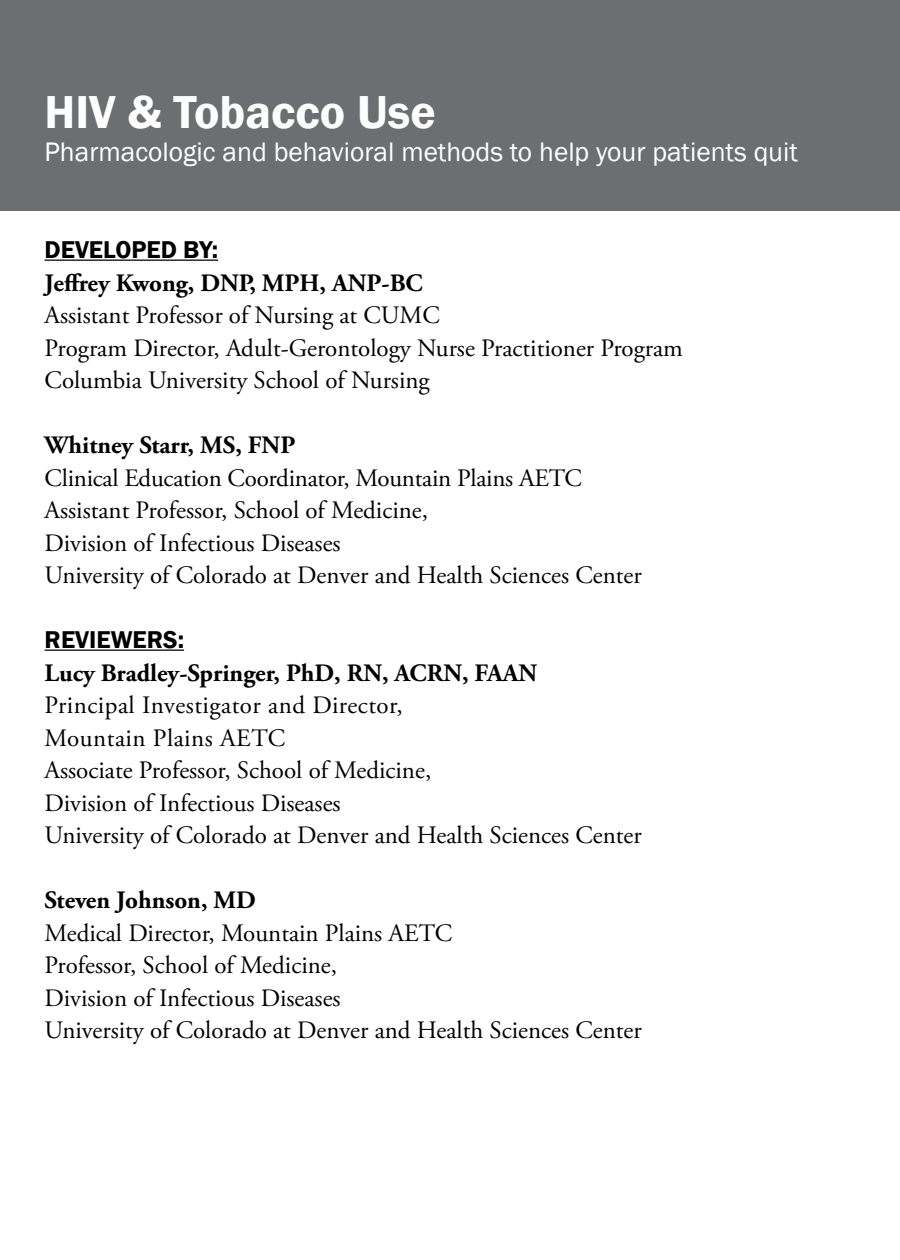
<style>
.page{position:relative;width:900px;height:1260px;background:#fff}
.page>*{position:absolute;margin:0;border:0;box-sizing:border-box;transform-origin:0 0}
.t1{font:600 47.5px "Franklin Gothic";color:#fff}
.t2{font:27.5px "Franklin Gothic";color:#fff}
.t3{font:25px/32.5px "Adobe Garamond Pro";color:#000}
.t4{font:700 25px "Adobe Garamond Pro";color:#000}
.t5{font:600 25px "Franklin Gothic";color:#000}
</style>
<div class="page">
<div style="left:0;top:0;width:900px;height:210px;background:#6d6e71"></div>
<hr style="left:45px;top:260px;width:173px;height:1px;background:#000">
<hr style="left:45px;top:650px;width:139px;height:1px;background:#000">
<h1 class="t1" style="left:45px;top:83px;width:393px">HIV &amp; TOBACCO USE</h1>
<p class="t2" style="left:45px;top:135px;width:755px">Pharmacologic and behavioral methods to help your patients quit</p>
<p class="t5" style="left:45px;top:235px;width:175px">DEVELOPED BY:</p>
<p class="t4" style="left:45px;top:268px;width:380px">Jeffrey Kwong, DNP, MPH, ANP-BC</p>
<p class="t3" style="left:45px;top:300px;width:640px">Assistant Professor of Nursing at CUMC<br>Program Director, Adult-Gerontology Nurse Practitioner Program<br>Columbia University School of Nursing</p>
<p class="t4" style="left:45px;top:431px;width:252px">Whitney Starr, MS, FNP</p>
<p class="t3" style="left:45px;top:462px;width:599px">Clinical Education Coordinator, Mountain Plains AETC Assistant Professor, School of Medicine,<br>Division of Infectious Diseases<br>University of Colorado at Denver and Health Sciences Center</p>
<p class="t5" style="left:45px;top:625px;width:141px">REVI EWERS:</p>
<p class="t4" style="left:45px;top:658px;width:494px">Lucy Bradley-Springer, PhD, RN, ACRN, FAAN</p>
<p class="t3" style="left:45px;top:690px;width:599px">Principal Investigator and Director,<br>Mountain Plains AETC<br>Associate Professor, School of Medicine,<br>Division of Infectious Diseases<br>University of Colorado at Denver and Health Sciences Center</p>
<p class="t4" style="left:45px;top:886px;width:213px">Steven Johnson, MD</p>
<p class="t3" style="left:45px;top:917px;width:599px">Medical Director, Mountain Plains AETC<br>Professor, School of Medicine,<br>Division of Infectious Diseases<br>University of Colorado at Denver and Health Sciences Center</p>
</div>
